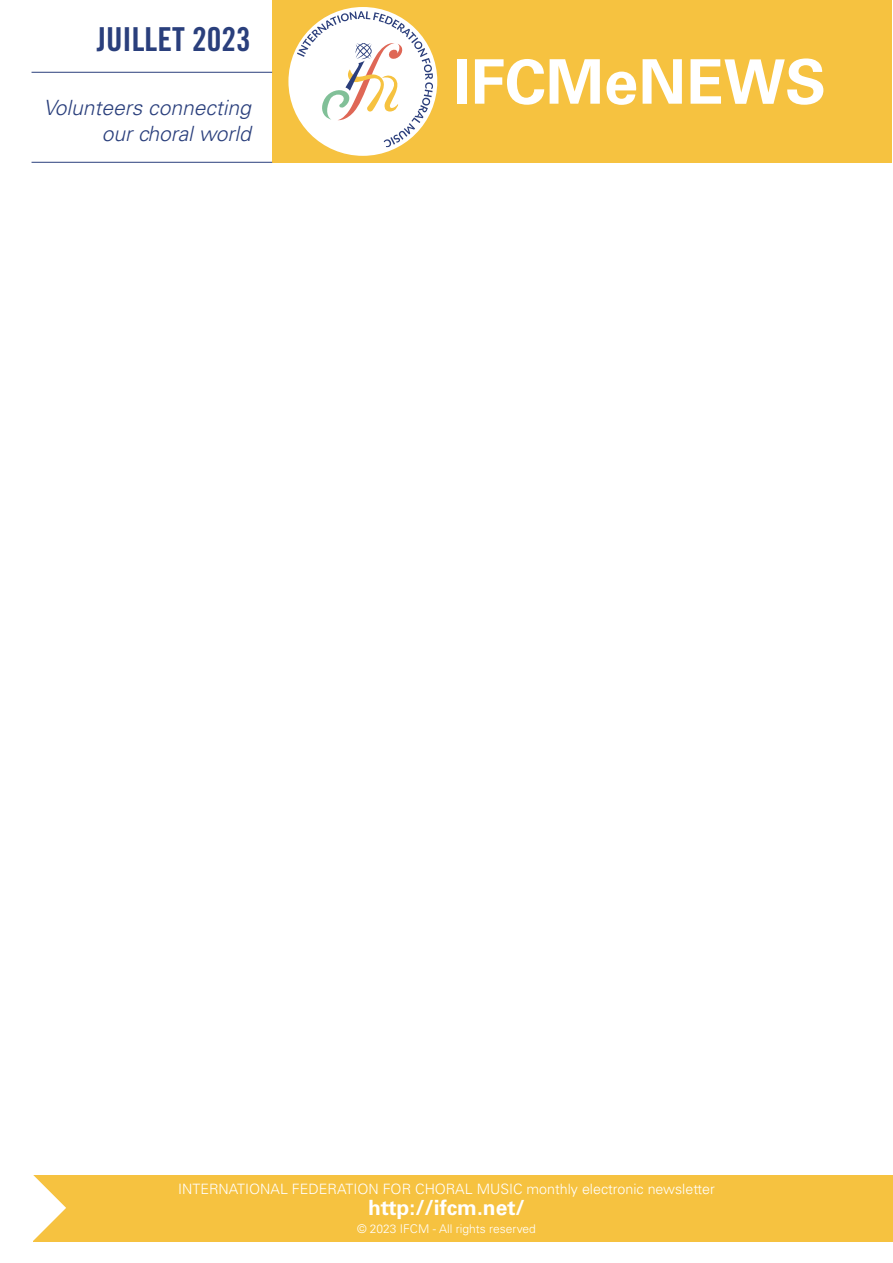
<style>
.page{position:relative;width:893px;height:1263px;background:#fff}
.page>*{position:absolute;margin:0;border:0;box-sizing:border-box;transform-origin:0 0}
.t1{font:700 61.5px "Univers LT Std";color:#fff}
.t2{font:33px "Trade Gothic LT Std Bd Cn 20";color:#2a3f7c}
.t3{font:italic 300 21px/25.2px "Univers LT Std";color:#2a3f7c;text-align:right}
.t4{font:700 21px "Univers LT Std";color:#fff}
.t5{font:300 14.25px "Univers LT Std";color:#fff}
.t6{font:300 12px "Univers LT Std";color:#fff}
</style>
<div class="page">
<div style="left:33px;top:1176px;width:860px;height:66px;background:#f6c240"></div>
<svg style="left:33px;top:1175px;width:33px;height:66px"></svg>
<div style="left:272px;top:0;width:619px;height:163px;background:#f6c240"></div>
<div style="left:288px;top:7px;width:149px;height:149px;background:#fff;border-radius:50%"></div>
<svg style="left:297px;top:11px;width:136px;height:136px"></svg>
<hr style="left:32px;top:72px;width:240px;height:1px;background:#2a3f7c">
<hr style="left:32px;top:162px;width:240px;height:1px;background:#2a3f7c">
<h2 class="t2" style="left:97px;top:19px;width:155px">JUILLET 2023</h2>
<h3 class="t3" style="left:44px;top:96px;width:209px">Volunteers connecting our choral world</h3>
<h1 class="t1" style="left:454px;top:46px;width:374px">IFCMeNEWS</h1>
<p class="t5" style="left:178px;top:1180px;width:538px">INTERNATIONAL FEDERATION FOR CHORAL MUSIC monthly electronic newsletter</p>
<h3 class="t4" style="left:368px;top:1195px;width:158px">http://ifcm.net/</h3>
<p class="t6" style="left:357px;top:1221px;width:180px">© 2023 IFCM - All rights reserved</p>
</div>
